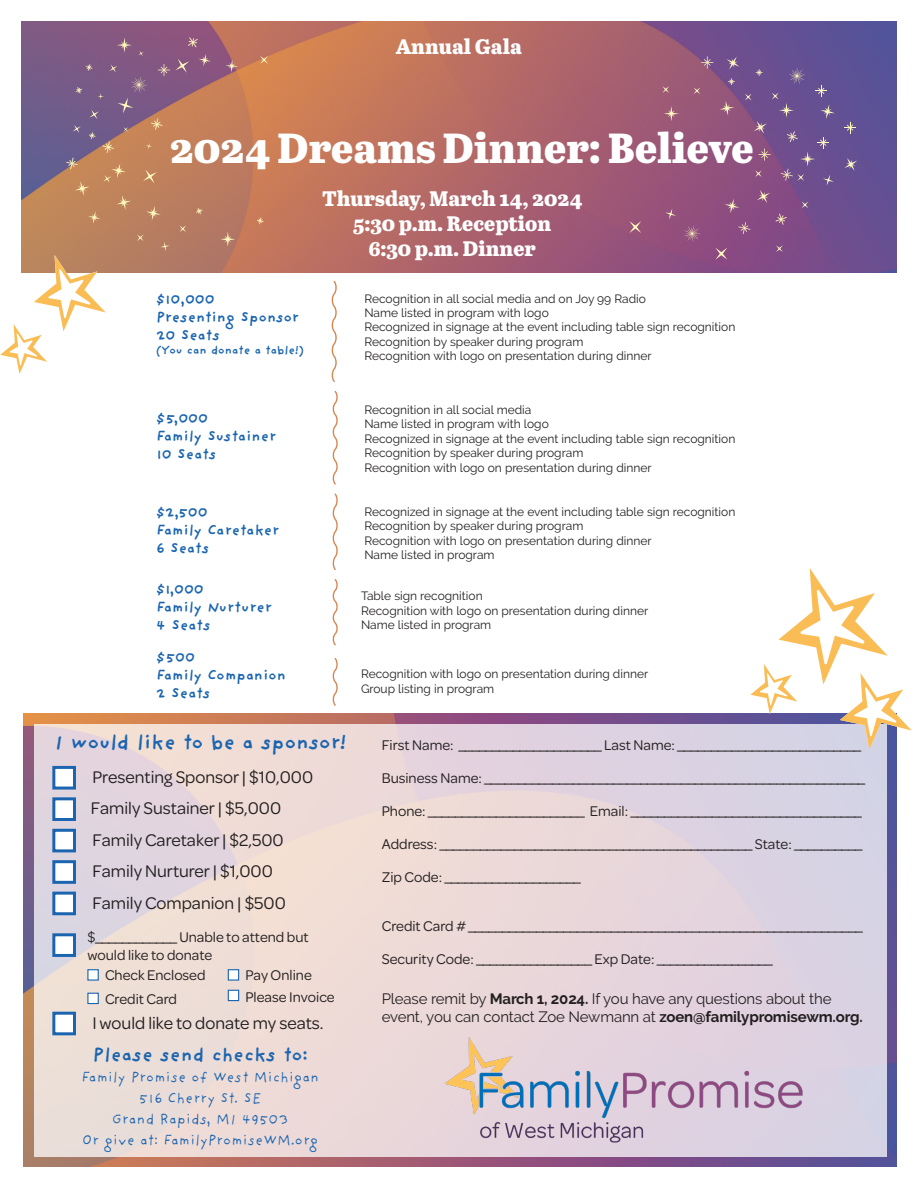
<style>
.page{position:relative;width:918px;height:1188px;background:#fff}
.page>*{position:absolute;margin:0;border:0;box-sizing:border-box;transform-origin:0 0}
.t1{font:800 42px "Abril Text";color:#fff}
.t2{font:800 21px "Abril Text";color:#fff}
.t3{font:700 21px "Providence Sans Pro";letter-spacing:-.01em;color:#1b65b0}
.t4{font:700 19.5px "Providence Sans Pro";color:#1b65b0}
.t5{font:18px "Omnes";color:#231f20}
.t6{font:15px/18px "Omnes";color:#231f20}
.t7{font:700 15px "Providence Sans Pro";color:#1b65b0}
.t8{font:15px/18px "Raleway";letter-spacing:-.01em;color:#231f20}
.t9{font:15px/21px "Providence Sans Pro";color:#1b65b0;text-align:center}
.t10{font:12px "Raleway";color:#231f20}
.t11{font:700 12px "Providence Sans Pro";color:#1b65b0}
.s1{font-weight:700}
</style>
<div class="page">
<img style="left:22px;top:22px;width:874px;height:251px">
<img style="left:24px;top:714px;width:873px;height:452px">
<svg style="left:34px;top:724px;width:853px;height:433px;background:#e6d7db"></svg>
<svg style="left:684px;top:226px;width:16px;height:16px"></svg>
<svg style="left:738px;top:222px;width:12px;height:12px"></svg>
<svg style="left:726px;top:56px;width:13px;height:13px"></svg>
<svg style="left:662px;top:86px;width:7px;height:7px"></svg>
<svg style="left:701px;top:56px;width:12px;height:13px"></svg>
<svg style="left:257px;top:217px;width:7px;height:7px"></svg>
<svg style="left:260px;top:56px;width:8px;height:8px"></svg>
<svg style="left:719px;top:101px;width:15px;height:15px"></svg>
<svg style="left:629px;top:221px;width:12px;height:12px"></svg>
<svg style="left:776px;top:214px;width:11px;height:11px"></svg>
<svg style="left:728px;top:78px;width:7px;height:7px"></svg>
<svg style="left:694px;top:87px;width:6px;height:7px"></svg>
<svg style="left:664px;top:106px;width:15px;height:15px"></svg>
<svg style="left:844px;top:122px;width:12px;height:11px"></svg>
<svg style="left:220px;top:232px;width:15px;height:15px"></svg>
<svg style="left:725px;top:199px;width:14px;height:14px"></svg>
<svg style="left:776px;top:245px;width:7px;height:7px"></svg>
<svg style="left:715px;top:248px;width:12px;height:12px"></svg>
<svg style="left:225px;top:60px;width:13px;height:12px"></svg>
<svg style="left:745px;top:68px;width:90px;height:140px;background:#77548d"></svg>
<svg style="left:665px;top:209px;width:11px;height:11px"></svg>
<svg style="left:844px;top:158px;width:13px;height:13px"></svg>
<svg style="left:332px;top:391px;width:6px;height:94px"></svg>
<svg style="left:332px;top:493px;width:6px;height:77px"></svg>
<svg style="left:332px;top:579px;width:6px;height:67px"></svg>
<svg style="left:332px;top:658px;width:6px;height:48px"></svg>
<img style="left:443px;top:1037px;width:362px;height:108px">
<svg style="left:750px;top:568px;width:162px;height:181px"></svg>
<svg style="left:331px;top:280px;width:6px;height:102px"></svg>
<div style="left:52px;top:933px;width:24px;height:24px;background:#fff;border:3px solid #1b65b0"></div>
<div style="left:87px;top:969px;width:12px;height:12px;background:#fff;border:1px solid #1b65b0"></div>
<div style="left:228px;top:990px;width:11px;height:11px;background:#fff;border:1px solid #1b65b0"></div>
<div style="left:228px;top:969px;width:11px;height:12px;background:#fff;border:1px solid #1b65b0"></div>
<div style="left:87px;top:993px;width:12px;height:11px;background:#fff;border:1px solid #1b65b0"></div>
<div style="left:52px;top:1012px;width:24px;height:23px;background:#fff;border:3px solid #1b65b0"></div>
<div style="left:52px;top:797px;width:24px;height:24px;background:#fff;border:3px solid #1b65b0"></div>
<div style="left:52px;top:829px;width:24px;height:23px;background:#fff;border:3px solid #1b65b0"></div>
<div style="left:52px;top:860px;width:24px;height:24px;background:#fff;border:3px solid #1b65b0"></div>
<div style="left:52px;top:892px;width:24px;height:23px;background:#fff;border:3px solid #1b65b0"></div>
<div style="left:52px;top:766px;width:24px;height:24px;background:#fff;border:3px solid #1b65b0"></div>
<svg style="left:0;top:37px;width:211px;height:337px"></svg>
<p class="t2" style="left:396px;top:31px;width:128px">Annual Gala</p>
<p class="t1" style="left:170px;top:117px;width:586px">2024 Dreams Dinner: Believe</p>
<p class="t2" style="left:322px;top:183px;width:262px">Thursday, March 14, 2024</p>
<p class="t2" style="left:353px;top:208px;width:199px">5:30 p.m. Reception</p>
<p class="t2" style="left:369px;top:233px;width:169px">6:30 p.m. Dinner</p>
<p class="t7" style="left:156px;top:290px;width:60px">$10,000</p>
<p class="t7" style="left:156px;top:308px;width:144px">Presenting Sponsor</p>
<p class="t7" style="left:156px;top:326px;width:65px">20 Seats</p>
<p class="t11" style="left:156px;top:343px;width:149px">(You can donate a table!)</p>
<p class="t10" style="left:364px;top:291px;width:283px">Recognition in all social media and on Joy 99 Radio</p>
<p class="t10" style="left:364px;top:306px;width:186px">Name listed in program with logo</p>
<p class="t10" style="left:364px;top:320px;width:372px">Recognized in signage at the event including table sign recognition</p>
<p class="t10" style="left:364px;top:335px;width:220px">Recognition by speaker during program</p>
<p class="t10" style="left:364px;top:349px;width:289px">Recognition with logo on presentation during dinner</p>
<p class="t7" style="left:156px;top:409px;width:53px">$5,000</p>
<p class="t7" style="left:156px;top:427px;width:122px">Family Sustainer</p>
<p class="t7" style="left:156px;top:445px;width:62px">10 Seats</p>
<p class="t7" style="left:156px;top:503px;width:53px">$2,500</p>
<p class="t7" style="left:156px;top:521px;width:125px">Family Caretaker</p>
<p class="t7" style="left:156px;top:539px;width:55px">6 Seats</p>
<p class="t7" style="left:156px;top:580px;width:49px">$1,000</p>
<p class="t7" style="left:156px;top:598px;width:117px">Family Nurturer</p>
<p class="t7" style="left:156px;top:616px;width:56px">4 Seats</p>
<p class="t7" style="left:156px;top:648px;width:40px">$500</p>
<p class="t7" style="left:156px;top:666px;width:131px">Family Companion</p>
<p class="t7" style="left:156px;top:684px;width:56px">2 Seats</p>
<p class="t3" style="left:54px;top:730px;width:293px">I would like to be a sponsor!</p>
<p class="t5" style="left:92px;top:765px;width:222px">Presenting Sponsor | $10,000</p>
<p class="t5" style="left:91px;top:796px;width:192px">Family Sustainer | $5,000</p>
<p class="t5" style="left:92px;top:828px;width:193px">Family Caretaker | $2,500</p>
<p class="t5" style="left:92px;top:859px;width:182px">Family Nurturer | $1,000</p>
<p class="t5" style="left:92px;top:891px;width:195px">Family Companion | $500</p>
<p class="t6" style="left:87px;top:927px;width:223px">$____________ Unable to attend but would like to donate</p>
<p class="t6" style="left:105px;top:965px;width:102px">Check Enclosed</p>
<p class="t6" style="left:245px;top:987px;width:91px">Please Invoice</p>
<p class="t6" style="left:245px;top:965px;width:68px">Pay Online</p>
<p class="t6" style="left:105px;top:989px;width:74px">Credit Card</p>
<p class="t5" style="left:92px;top:1011px;width:233px">I would like to donate my seats.</p>
<p class="t4" style="left:92px;top:1043px;width:217px">Please send checks to:</p>
<p class="t9" style="left:81px;top:1066px;width:240px">Family Promise of West Michigan<br>516 Cherry St. SE<br>Grand Rapids, MI 49503<br>Or give at: FamilyPromiseWM.org</p>
<p class="t10" style="left:364px;top:403px;width:169px">Recognition in all social media</p>
<p class="t10" style="left:364px;top:417px;width:186px">Name listed in program with logo</p>
<p class="t10" style="left:364px;top:432px;width:372px">Recognized in signage at the event including table sign recognition</p>
<p class="t10" style="left:364px;top:446px;width:220px">Recognition by speaker during program</p>
<p class="t10" style="left:364px;top:460px;width:289px">Recognition with logo on presentation during dinner</p>
<p class="t10" style="left:364px;top:505px;width:372px">Recognized in signage at the event including table sign recognition</p>
<p class="t10" style="left:364px;top:519px;width:220px">Recognition by speaker during program</p>
<p class="t10" style="left:364px;top:534px;width:289px">Recognition with logo on presentation during dinner</p>
<p class="t10" style="left:364px;top:548px;width:132px">Name listed in program</p>
<p class="t10" style="left:361px;top:589px;width:123px">Table sign recognition</p>
<p class="t10" style="left:361px;top:604px;width:289px">Recognition with logo on presentation during dinner</p>
<p class="t10" style="left:361px;top:618px;width:132px">Name listed in program</p>
<p class="t10" style="left:361px;top:667px;width:289px">Recognition with logo on presentation during dinner</p>
<p class="t10" style="left:361px;top:681px;width:135px">Group listing in program</p>
<p class="t6" style="left:382px;top:735px;width:481px">First Name: _____________________ Last Name: ___________________________</p>
<p class="t6" style="left:382px;top:768px;width:485px">Business Name: ________________________________________________________</p>
<p class="t6" style="left:382px;top:801px;width:481px">Phone: _______________________ Email: __________________________________</p>
<p class="t6" style="left:382px;top:834px;width:482px">Address: ______________________________________________ State: __________</p>
<p class="t6" style="left:382px;top:867px;width:200px">Zip Code: ____________________</p>
<p class="t6" style="left:382px;top:916px;width:482px">Credit Card # __________________________________________________________</p>
<p class="t6" style="left:382px;top:949px;width:392px">Security Code: _________________ Exp Date: _________________</p>
<p class="t8" style="left:382px;top:990px;width:483px">Please remit by <span class="s1">March 1, 2024.</span> If you have any questions about the event, you can contact Zoe Newmann at <span class="s1">zoen@familypromisewm.org.</span></p>
</div>
